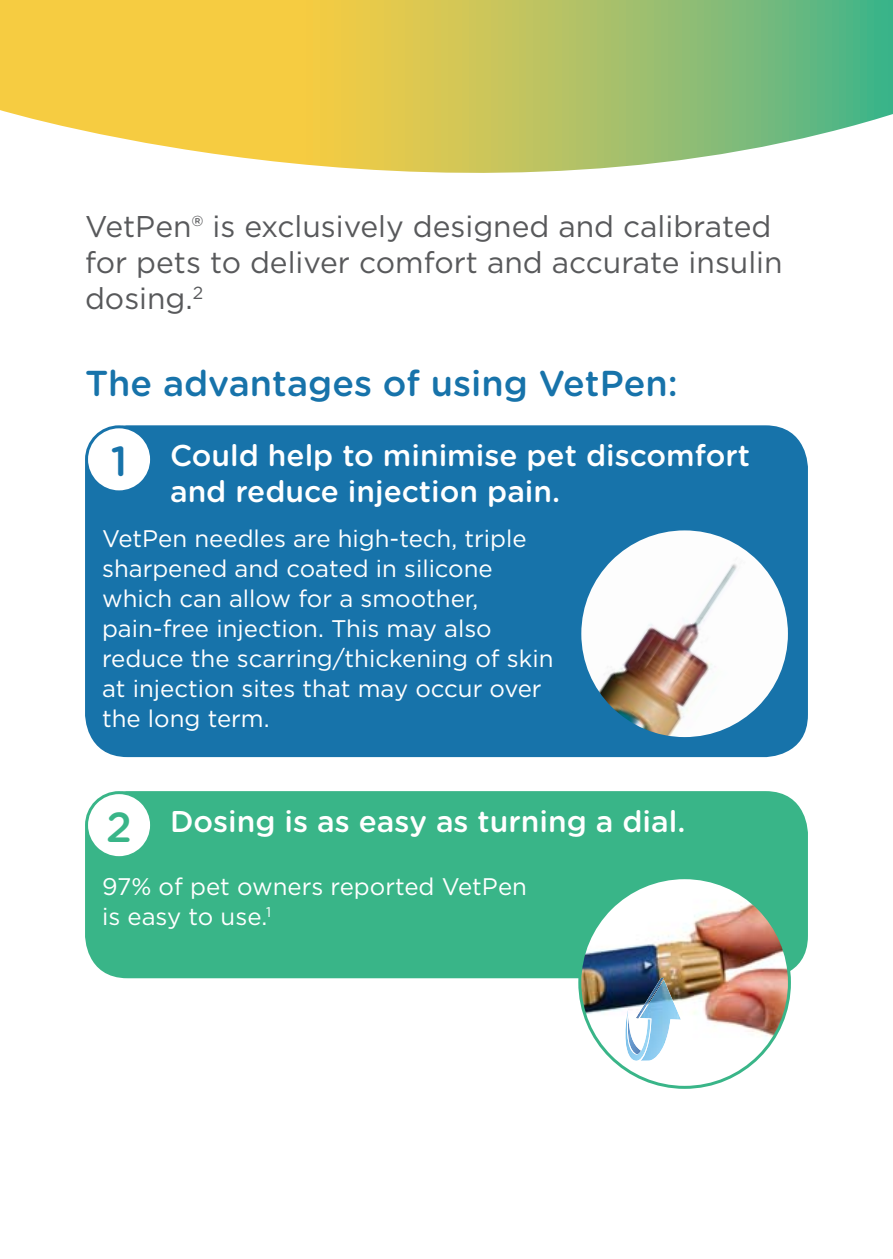
<style>
.page{position:relative;width:893px;height:1259px;background:#fff}
.page>*{position:absolute;margin:0;border:0;box-sizing:border-box;transform-origin:0 0}
.t1{font:500 42px "Gotham Rounded";color:#1773aa}
.t2{font:500 42px "Gotham Rounded";color:#39b588}
.t3{font:500 36px "Gotham Rounded";color:#1773aa}
.t4{font:30px/36px "Gotham";color:#58595b}
.t5{font:500 30px/36px "Gotham Rounded";color:#fff}
.t6{font:24px/30px "Gotham";color:#fff}
</style>
<div class="page">
<div style="left:85px;top:425px;width:723px;height:332px;background:#1773aa;border-radius:43px"></div>
<div style="left:85px;top:791px;width:723px;height:187px;background:#39b588;border-radius:43px"></div>
<svg style="left:0;top:0;width:893px;height:173px;background:#cacb6d"></svg>
<svg style="left:85px;top:425px;width:68px;height:66px"></svg>
<svg style="left:85px;top:791px;width:68px;height:66px"></svg>
<svg style="left:581px;top:530px;width:207px;height:208px;fill:#fdfdfd"></svg>
<img style="left:578px;top:879px;width:213px;height:210px">
<img style="left:636px;top:977px;width:28px;height:29px">
<img style="left:640px;top:979px;width:41px;height:81px">
<img style="left:623px;top:1006px;width:28px;height:54px">
<p class="t4" style="left:85px;top:210px;width:699px">VetPen® is exclusively designed and calibrated for pets to deliver comfort and accurate insulin dosing.<sup>2</sup></p>
<h2 class="t3" style="left:85px;top:367px;width:594px">The advantages of using VetPen:</h2>
<h1 class="t1" style="left:111px;top:443px;width:18px">1</h1>
<p class="t5" style="left:170px;top:438px;width:581px">Could help to minimise pet discomfort and reduce injection pain.</p>
<p class="t6" style="left:102px;top:525px;width:453px">VetPen needles are high-tech, triple sharpened and coated in silicone which can allow for a smoother, pain-free injection. This may also reduce the scarring/thickening of skin at injection sites that may occur over the long term.</p>
<h1 class="t2" style="left:106px;top:808px;width:27px">2</h1>
<p class="t5" style="left:170px;top:804px;width:517px">Dosing is as easy as turning a dial.</p>
<p class="t6" style="left:102px;top:873px;width:426px">97% of pet owners reported VetPen is easy to use.<sup>1</sup></p>
</div>
